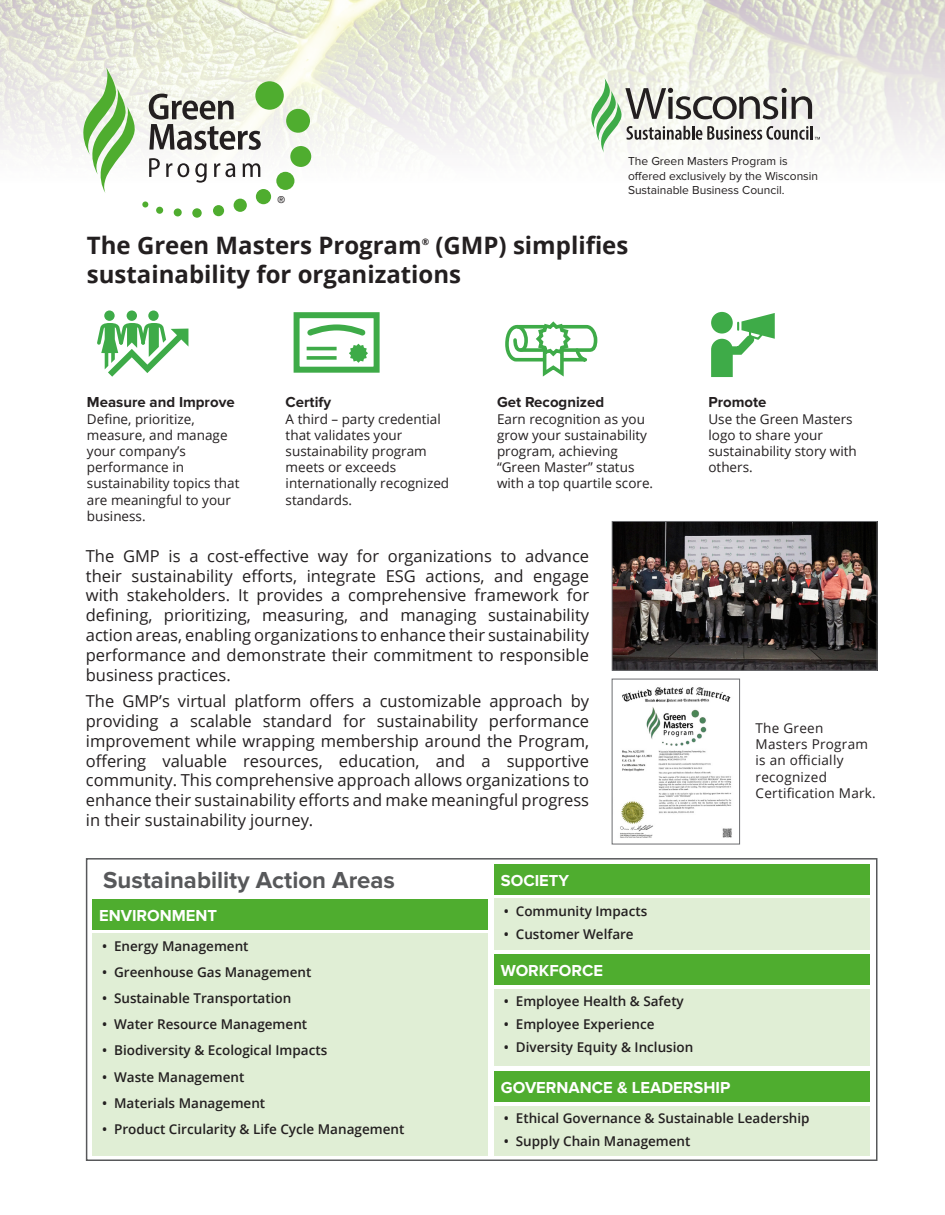
<style>
.page{position:relative;width:945px;height:1215px;background:#fff}
.page>*{position:absolute;margin:0;border:0;box-sizing:border-box;transform-origin:0 0}
.t1{font:700 24px/28.8px "Open Sans";color:#231f20}
.t2{font:700 24px "Proxima Nova";color:#57585a}
.t3{font:16.5px/19.8px "Open Sans";color:#231f20;text-align:justify}
.t4{font:700 16.5px "Proxima Nova";color:#fff}
.t5{font:700 15px "Proxima Nova";color:#231f20}
.t6{font:13.5px/16.2px "Open Sans";color:#231f20}
.t7{font:600 13.5px "Open Sans";color:#231f20}
.t8{font:13.5px/16.2px "Open Sans";letter-spacing:.02em;color:#231f20}
.t9{font:12px/14.4px "Proxima Nova";color:#231f20}
.t10{font:9.75px "Overpass";color:#231f20}
.t11{font:700 9px "Open Sans";color:#231f20}
</style>
<div class="page">
<img style="left:0;top:0;width:945px;height:216px">
<div style="left:86px;top:858px;width:792px;height:303px;border:2px solid #57585a"></div>
<img style="left:614px;top:523px;width:262px;height:146px">
<div style="left:612px;top:521px;width:266px;height:150px;border:1px solid #6c6d70"></div>
<img style="left:620px;top:687px;width:112px;height:151px">
<div style="left:612px;top:679px;width:128px;height:165px;border:1px solid #6c6d70"></div>
<div style="left:92px;top:899px;width:396px;height:30px;background:#4fad2f"></div>
<div style="left:494px;top:864px;width:376px;height:30px;background:#4fad2f"></div>
<div style="left:494px;top:1071px;width:376px;height:31px;background:#4fad2f"></div>
<div style="left:494px;top:955px;width:376px;height:30px;background:#4fad2f"></div>
<svg style="left:591px;top:78px;width:229px;height:75px"></svg>
<svg style="left:149px;top:94px;width:112px;height:56px"></svg>
<svg style="left:149px;top:158px;width:11px;height:19px"></svg>
<svg style="left:166px;top:163px;width:6px;height:14px"></svg>
<svg style="left:178px;top:163px;width:11px;height:14px"></svg>
<svg style="left:195px;top:163px;width:12px;height:20px"></svg>
<svg style="left:214px;top:163px;width:21px;height:14px"></svg>
<svg style="left:243px;top:163px;width:17px;height:14px"></svg>
<svg style="left:83px;top:68px;width:53px;height:125px"></svg>
<div style="left:255px;top:81px;width:29px;height:29px;background:#4fad2f;border-radius:50%"></div>
<div style="left:286px;top:109px;width:24px;height:24px;background:#4fad2f;border-radius:50%"></div>
<div style="left:290px;top:146px;width:21px;height:21px;background:#4fad2f;border-radius:50%"></div>
<div style="left:276px;top:172px;width:18px;height:18px;background:#4fad2f;border-radius:50%"></div>
<div style="left:256px;top:189px;width:15px;height:15px;background:#4fad2f;border-radius:50%"></div>
<div style="left:234px;top:199px;width:13px;height:13px;background:#4fad2f;border-radius:50%"></div>
<div style="left:213px;top:205px;width:11px;height:11px;background:#4fad2f;border-radius:50%"></div>
<svg style="left:192px;top:208px;width:10px;height:10px"></svg>
<div style="left:174px;top:208px;width:8px;height:8px;background:#4fad2f;border-radius:50%"></div>
<div style="left:156px;top:207px;width:7px;height:7px;background:#4fad2f;border-radius:50%"></div>
<svg style="left:142px;top:201px;width:6px;height:6px"></svg>
<div style="left:294px;top:312px;width:86px;height:61px;border:6px solid #3eab48"></div>
<svg style="left:306px;top:324px;width:62px;height:39px"></svg>
<div style="left:104px;top:310px;width:11px;height:11px;background:#3eab48;border-radius:50%"></div>
<div style="left:127px;top:310px;width:10px;height:11px;background:#3eab48;border-radius:50%"></div>
<div style="left:148px;top:310px;width:11px;height:11px;background:#3eab48;border-radius:50%"></div>
<svg style="left:97px;top:323px;width:91px;height:54px"></svg>
<svg style="left:505px;top:321px;width:93px;height:56px"></svg>
<svg style="left:711px;top:313px;width:64px;height:64px"></svg>
<div style="left:92px;top:934px;width:396px;height:222px;background:#e0eed5"></div>
<div style="left:494px;top:899px;width:376px;height:51px;background:#e0eed5"></div>
<div style="left:494px;top:1106px;width:376px;height:50px;background:#e0eed5"></div>
<div style="left:494px;top:989px;width:376px;height:77px;background:#e0eed5"></div>
<p class="t9" style="left:628px;top:154px;width:192px">The Green Masters Program is offered exclusively by the Wisconsin<br>Sustainable Business Council.</p>
<p class="t10" style="left:277px;top:192px;width:10px">®</p>
<p class="t1" style="left:87px;top:231px;width:336px">The Green Masters Program</p>
<p class="t11" style="left:422px;top:236px;width:9px">®</p>
<p class="t1" style="left:87px;top:231px;width:543px;text-indent:349px">(GMP) simplifies sustainability for organizations</p>
<p class="t5" style="left:87px;top:394px;width:149px">Measure and Improve</p>
<p class="t6" style="left:87px;top:410px;width:154px">Define, prioritize, measure, and manage your company’s performance in sustainability topics that are meaningful to your business.</p>
<p class="t5" style="left:286px;top:394px;width:47px">Certify</p>
<p class="t6" style="left:286px;top:410px;width:165px">A third – party credential that validates your sustainability program meets or exceeds internationally recognized standards.</p>
<p class="t5" style="left:497px;top:394px;width:109px">Get Recognized</p>
<p class="t6" style="left:497px;top:410px;width:158px">Earn recognition as you grow your sustainability program, achieving “Green Master” status with a top quartile score.</p>
<p class="t3" style="left:86px;top:545px;width:505px">The GMP is a cost-effective way for organizations to advance their sustainability efforts, integrate ESG actions, and engage with stakeholders. It provides a comprehensive framework for defining, prioritizing, measuring, and managing sustainability action areas, enabling organizations to enhance their sustainability performance and demonstrate their commitment to responsible business practices.</p>
<p class="t3" style="left:86px;top:691px;width:505px">The GMP’s virtual platform offers a customizable approach by providing a scalable standard for sustainability performance improvement while wrapping membership around the Program, offering valuable resources, education, and a supportive community. This comprehensive approach allows organizations to enhance their sustainability efforts and make meaningful progress in their sustainability journey.</p>
<p class="t2" style="left:103px;top:866px;width:293px">Sustainability Action Areas</p>
<p class="t4" style="left:99px;top:906px;width:120px">ENVIRONMENT</p>
<p class="t4" style="left:501px;top:871px;width:70px">SOCIETY</p>
<p class="t7" style="left:504px;top:901px;width:145px">• Community Impacts</p>
<p class="t7" style="left:504px;top:924px;width:131px">• Customer Welfare</p>
<p class="t5" style="left:708px;top:394px;width:60px">Promote</p>
<p class="t6" style="left:708px;top:410px;width:150px">Use the Green Masters logo to share your sustainability story with others.</p>
<p class="t8" style="left:756px;top:720px;width:122px">The Green<br>Masters Program is an officially recognized<br>Certification Mark.</p>
<p class="t7" style="left:102px;top:937px;width:148px">• Energy Management</p>
<p class="t7" style="left:102px;top:963px;width:211px">• Greenhouse Gas Management</p>
<p class="t7" style="left:102px;top:989px;width:191px">• Sustainable Transportation</p>
<p class="t7" style="left:102px;top:1015px;width:207px">• Water Resource Management</p>
<p class="t7" style="left:102px;top:1041px;width:227px">• Biodiversity &amp; Ecological Impacts</p>
<p class="t7" style="left:102px;top:1068px;width:144px">• Waste Management</p>
<p class="t7" style="left:102px;top:1094px;width:165px">• Materials Management</p>
<p class="t7" style="left:102px;top:1120px;width:304px">• Product Circularity &amp; Life Cycle Management</p>
<p class="t4" style="left:501px;top:961px;width:104px">WORKFORCE</p>
<p class="t7" style="left:504px;top:992px;width:182px">• Employee Health &amp; Safety</p>
<p class="t7" style="left:504px;top:1015px;width:152px">• Employee Experience</p>
<p class="t7" style="left:504px;top:1038px;width:191px">• Diversity Equity &amp; Inclusion</p>
<p class="t4" style="left:501px;top:1078px;width:231px">GOVERNANCE &amp; LEADERSHIP</p>
<p class="t7" style="left:504px;top:1109px;width:307px">• Ethical Governance &amp; Sustainable Leadership</p>
<p class="t7" style="left:504px;top:1132px;width:188px">• Supply Chain Management</p>
</div>
